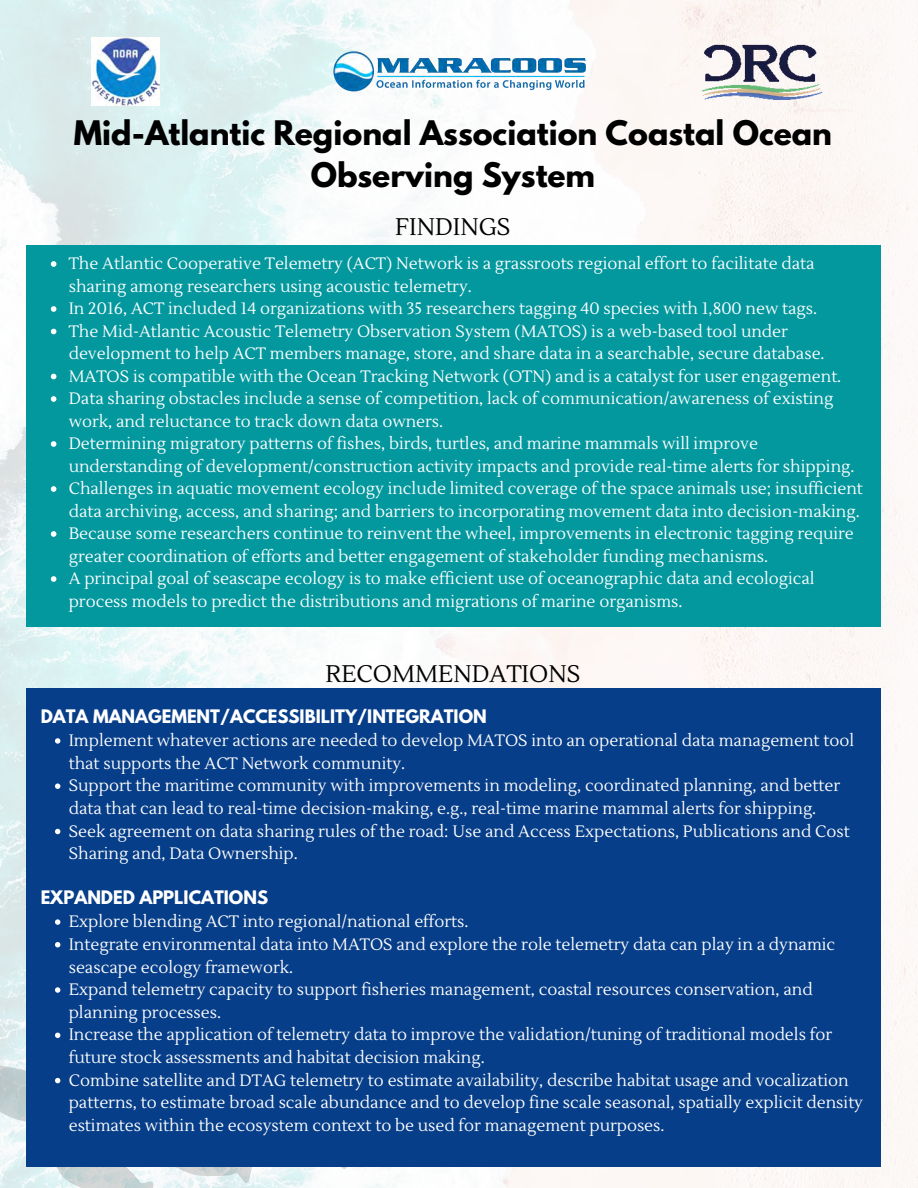
<style>
.page{position:relative;width:918px;height:1188px;background:#fff}
.page>*{position:absolute;margin:0;border:0;box-sizing:border-box;transform-origin:0 0}
.t1{font:700 30px/41.7px "League Spartan";color:#000;text-align:center}
.t2{font:24px "Lustria";color:#000}
.t3{font:16.5px/22.6px "Lustria";color:#fff}
.t4{font:700 16.5px "League Spartan";color:#fff}
</style>
<div class="page">
<img style="left:0;top:0;width:918px;height:1188px">
<div style="left:26px;top:245px;width:854px;height:382px;background:#03989e"></div>
<div style="left:26px;top:688px;width:855px;height:478px;background:#073e89"></div>
<img style="left:332px;top:50px;width:254px;height:43px">
<img style="left:702px;top:44px;width:120px;height:55px">
<img style="left:92px;top:38px;width:67px;height:67px">
<svg style="left:51px;top:261px;width:5px;height:6px"></svg>
<svg style="left:51px;top:306px;width:5px;height:6px"></svg>
<svg style="left:51px;top:329px;width:5px;height:5px"></svg>
<svg style="left:51px;top:374px;width:5px;height:5px"></svg>
<svg style="left:51px;top:396px;width:5px;height:6px"></svg>
<svg style="left:51px;top:441px;width:5px;height:6px"></svg>
<svg style="left:51px;top:486px;width:5px;height:6px"></svg>
<svg style="left:51px;top:531px;width:5px;height:6px"></svg>
<svg style="left:51px;top:576px;width:5px;height:6px"></svg>
<svg style="left:55px;top:738px;width:5px;height:6px"></svg>
<svg style="left:55px;top:784px;width:5px;height:5px"></svg>
<svg style="left:55px;top:829px;width:5px;height:5px"></svg>
<svg style="left:55px;top:919px;width:5px;height:6px"></svg>
<svg style="left:55px;top:942px;width:5px;height:5px"></svg>
<svg style="left:0;top:987px;width:384px;height:201px"></svg>
<p class="t1" style="left:74px;top:116px;width:760px">Mid-Atlantic Regional Association Coastal Ocean<br>Observing System</p>
<p class="t2" style="left:395px;top:212px;width:117px">FINDINGS</p>
<p class="t3" style="left:69px;top:253px;width:747px">The Atlantic Cooperative Telemetry (ACT) Network is a grassroots regional effort to facilitate data sharing among researchers using acoustic telemetry.</p>
<p class="t3" style="left:69px;top:298px;width:750px">In 2016, ACT included 14 organizations with 35 researchers tagging 40 species with 1,800 new tags.</p>
<p class="t3" style="left:69px;top:320px;width:757px">The Mid-Atlantic Acoustic Telemetry Observation System (MATOS) is a web-based tool under development to help ACT members manage, store, and share data in a searchable, secure database.</p>
<p class="t3" style="left:69px;top:365px;width:774px">MATOS is compatible with the Ocean Tracking Network (OTN) and is a catalyst for user engagement.</p>
<p class="t3" style="left:69px;top:388px;width:766px">Data sharing obstacles include a sense of competition, lack of communication/awareness of existing work, and reluctance to track down data owners.</p>
<p class="t3" style="left:69px;top:433px;width:787px">Determining migratory patterns of fishes, birds, turtles, and marine mammals will improve understanding of development/construction activity impacts and provide real-time alerts for shipping.</p>
<p class="t3" style="left:69px;top:478px;width:796px">Challenges in aquatic movement ecology include limited coverage of the space animals use; insufficient data archiving, access, and sharing; and barriers to incorporating movement data into decision-making.</p>
<p class="t3" style="left:69px;top:523px;width:787px">Because some researchers continue to reinvent the wheel, improvements in electronic tagging require greater coordination of efforts and better engagement of stakeholder funding mechanisms.</p>
<p class="t3" style="left:69px;top:568px;width:747px">A principal goal of seascape ecology is to make efficient use of oceanographic data and ecological process models to predict the distributions and migrations of marine organisms.</p>
<p class="t2" style="left:325px;top:659px;width:256px">RECOMMENDATIONS</p>
<p class="t4" style="left:41px;top:708px;width:448px">DATA MANAGEMENT/ACCESSIBILITY/INTEGRATION</p>
<p class="t3" style="left:69px;top:730px;width:787px">Implement whatever actions are needed to develop MATOS into an operational data management tool that supports the ACT Network community.</p>
<p class="t3" style="left:69px;top:775px;width:773px">Support the maritime community with improvements in modeling, coordinated planning, and better data that can lead to real-time decision-making, e.g., real-time marine mammal alerts for shipping.</p>
<p class="t3" style="left:69px;top:820px;width:782px">Seek agreement on data sharing rules of the road: Use and Access Expectations, Publications and Cost<br>Sharing and, Data Ownership.</p>
<p class="t4" style="left:41px;top:889px;width:229px">EXPANDED APPLICATIONS</p>
<p class="t3" style="left:69px;top:911px;width:401px">Explore blending ACT into regional/national efforts.</p>
<p class="t3" style="left:69px;top:933px;width:768px">Integrate environmental data into MATOS and explore the role telemetry data can play in a dynamic seascape ecology framework.</p>
<p class="t3" style="left:69px;top:979px;width:745px">Expand telemetry capacity to support fisheries management, coastal resources conservation, and planning processes.</p>
<p class="t3" style="left:69px;top:1024px;width:765px">Increase the application of telemetry data to improve the validation/tuning of traditional models for future stock assessments and habitat decision making.</p>
<p class="t3" style="left:69px;top:1069px;width:796px">Combine satellite and DTAG telemetry to estimate availability, describe habitat usage and vocalization patterns, to estimate broad scale abundance and to develop fine scale seasonal, spatially explicit density estimates within the ecosystem context to be used for management purposes.</p>
</div>
